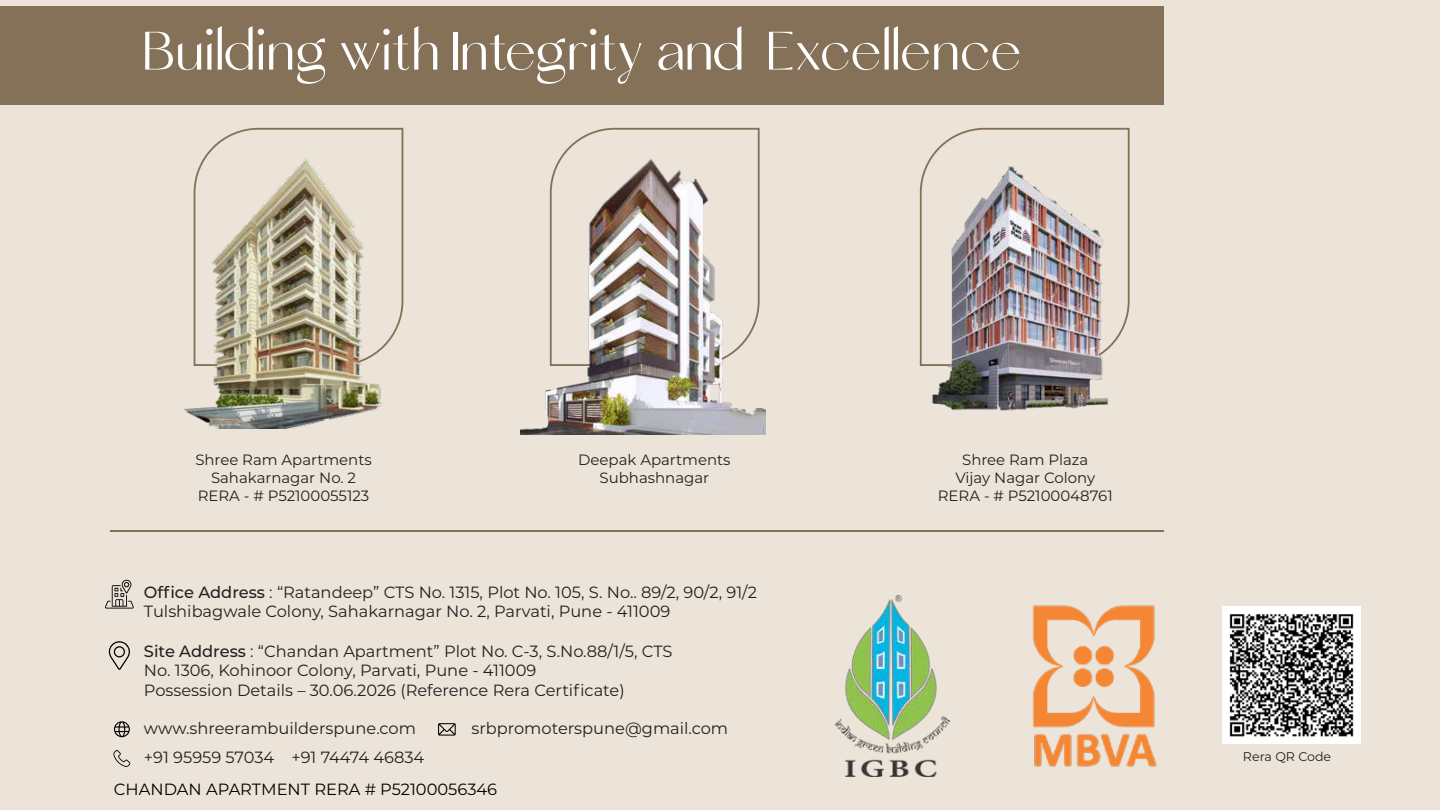
<style>
.page{position:relative;width:1440px;height:810px;background:#ece4d9}
.page>*{position:absolute;margin:0;border:0;box-sizing:border-box;transform-origin:0 0}
.t1{font:56.25px "Mhiora";letter-spacing:-.005em;color:#fff}
.t2{font:16.25px/19.5px "Montserrat";color:#231f20}
.t3{font:16.25px "Montserrat";color:#000}
.t4{font:14.88px/17.9px "Montserrat";color:#231f20;text-align:center}
.t5{font:12.62px "Montserrat";color:#231f20}
.s1{font-weight:500}
</style>
<div class="page">
<svg style="left:109px;top:641px;width:21px;height:29px"></svg>
<svg style="left:113px;top:750px;width:18px;height:17px"></svg>
<svg style="left:114px;top:721px;width:16px;height:16px"></svg>
<img style="left:1222px;top:606px;width:138px;height:138px">
<img style="left:1032px;top:605px;width:125px;height:162px">
<svg style="left:105px;top:580px;width:29px;height:29px"></svg>
<svg style="left:438px;top:723px;width:18px;height:13px"></svg>
<div style="left:0;top:6px;width:1164px;height:99px;background:#857158"></div>
<svg style="left:919px;top:127px;width:211px;height:239px"></svg>
<svg style="left:222px;top:127px;width:182px;height:211px"></svg>
<svg style="left:570px;top:127px;width:190px;height:19px"></svg>
<img style="left:835px;top:595px;width:114px;height:181px">
<hr style="left:110px;top:530px;width:1054px;height:1px;background:#857158">
<img style="left:520px;top:146px;width:246px;height:289px">
<img style="left:925px;top:151px;width:199px;height:260px">
<img style="left:184px;top:139px;width:208px;height:290px">
<h1 class="t1" style="left:143px;top:18px;width:881px">Building with Integrity and Excellence</h1>
<p class="t4" style="left:195px;top:451px;width:178px">Shree Ram Apartments<br>Sahakarnagar No. 2<br>RERA - # P52100055123</p>
<p class="t4" style="left:578px;top:451px;width:154px">Deepak Apartments<br>Subhashnagar</p>
<p class="t4" style="left:938px;top:451px;width:176px">Shree Ram Plaza<br>Vijay Nagar Colony<br>RERA - # P52100048761</p>
<p class="t2" style="left:144px;top:582px;width:614px"><span class="s1">Office Address</span> : “Ratandeep” CTS No. 1315, Plot No. 105, S. No.. 89/2, 90/2, 91/2<br>Tulshibagwale Colony, Sahakarnagar No. 2, Parvati, Pune - 411009</p>
<p class="t2" style="left:144px;top:641px;width:530px"><span class="s1">Site Address</span> : “Chandan Apartment” Plot No. C-3, S.No.88/1/5, CTS<br>No. 1306, Kohinoor Colony, Parvati, Pune - 411009<br>Possession Details – 30.06.2026 (Reference Rera Certificate)</p>
<p class="t2" style="left:144px;top:718px;width:274px">www.shreerambuilderspune.com</p>
<p class="t2" style="left:144px;top:747px;width:282px">+91 95959 57034 +91 74474 46834</p>
<p class="t2" style="left:471px;top:718px;width:258px">srbpromoterspune@gmail.com</p>
<p class="t3" style="left:114px;top:778px;width:385px">CHANDAN APARTMENT RERA # P52100056346</p>
<p class="t5" style="left:1243px;top:748px;width:90px">Rera QR Code</p>
</div>
